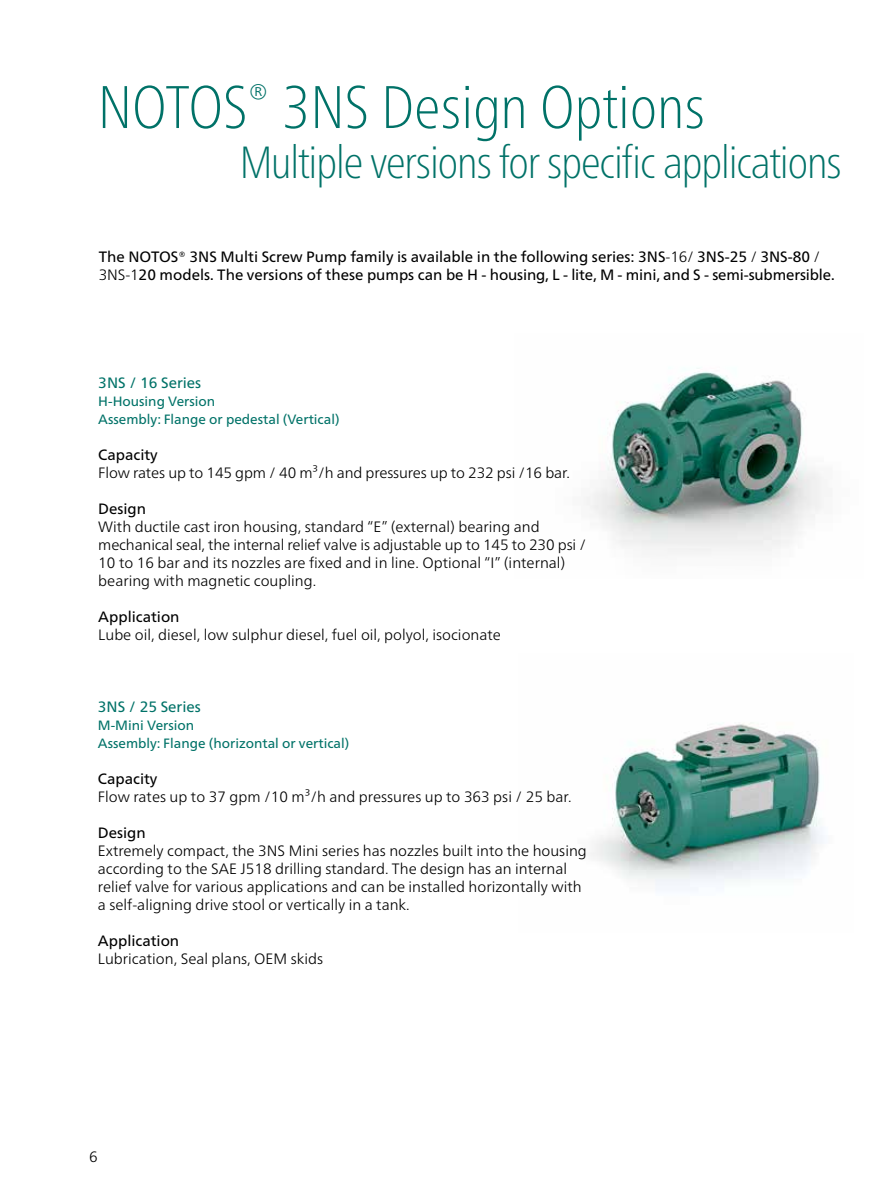
<style>
.page{position:relative;width:893px;height:1191px;background:#fff}
.page>*{position:absolute;margin:0;border:0;box-sizing:border-box;transform-origin:0 0}
.t1{font:100 condensed 60px "Frutiger Neue LTW1 G";color:#007268}
.t2{font:100 condensed 45px "Frutiger Neue LTW1 G";letter-spacing:-.025em;color:#007268}
.t3{font:300 15px/18px "Frutiger Neue LTW1 G";color:#000}
.t4{font:15px/18px "Frutiger Neue LTW1 G";color:#000}
.t5{font:15px "Frutiger Neue LTW1 G";color:#007268}
.t6{font:13.5px/18px "Frutiger Neue LTW1 G";color:#007268}
.s1{font-weight:300}
</style>
<div class="page">
<img style="left:586px;top:368px;width:236px;height:186px">
<img style="left:590px;top:723px;width:234px;height:167px">
<h1 class="t1" style="left:98px;top:64px;width:609px">NOTOS<sup>®</sup> 3NS Design Options</h1>
<h2 class="t2" style="left:240px;top:129px;width:604px">Multiple versions for specific applications</h2>
<p class="t4" style="left:99px;top:247px;width:737px">The NOTOS® 3NS Multi Screw Pump family is available in the following series: 3NS<span class="s1">-16/</span> 3NS-25 <span class="s1">/</span> 3NS-80 <span class="s1">/<br>3NS-1</span>20 models. The versions of these pumps can be H - housing, L - lite, M - mini, and S - semi-submersible.</p>
<p class="t5" style="left:98px;top:374px;width:105px">3NS / 16 Series</p>
<p class="t6" style="left:98px;top:392px;width:243px">H-Housing Version<br>Assembly: Flange or pedestal (Vertical)</p>
<p class="t4" style="left:98px;top:445px;width:61px">Capacity</p>
<p class="t3" style="left:98px;top:463px;width:473px">Flow rates up to 145 gpm / 40 m³/h and pressures up to 232 psi /16 bar.</p>
<p class="t4" style="left:98px;top:499px;width:49px">Design</p>
<p class="t3" style="left:98px;top:517px;width:489px">With ductile cast iron housing, standard “E” (external) bearing and mechanical seal, the internal relief valve is adjustable up to 145 to 230 psi / 10 to 16 bar and its nozzles are fixed and in line. Optional “I” (internal) bearing with magnetic coupling.</p>
<p class="t4" style="left:98px;top:607px;width:83px">Application</p>
<p class="t3" style="left:98px;top:625px;width:404px">Lube oil, diesel, low sulphur diesel, fuel oil, polyol, isocionate</p>
<p class="t5" style="left:98px;top:698px;width:105px">3NS / 25 Series</p>
<p class="t6" style="left:98px;top:716px;width:253px">M-Mini Version<br>Assembly: Flange (horizontal or vertical)</p>
<p class="t4" style="left:98px;top:769px;width:61px">Capacity</p>
<p class="t3" style="left:98px;top:787px;width:475px">Flow rates up to 37 gpm /10 m³/h and pressures up to 363 psi / 25 bar.</p>
<p class="t4" style="left:98px;top:823px;width:49px">Design</p>
<p class="t3" style="left:98px;top:841px;width:490px">Extremely compact, the 3NS Mini series has nozzles built into the housing according to the SAE J518 drilling standard. The design has an internal relief valve for various applications and can be installed horizontally with a self-aligning drive stool or vertically in a tank.</p>
<p class="t4" style="left:98px;top:931px;width:83px">Application</p>
<p class="t3" style="left:98px;top:949px;width:227px">Lubrication, Seal plans, OEM skids</p>
<p class="t3" style="left:89px;top:1147px;width:10px">6</p>
</div>
